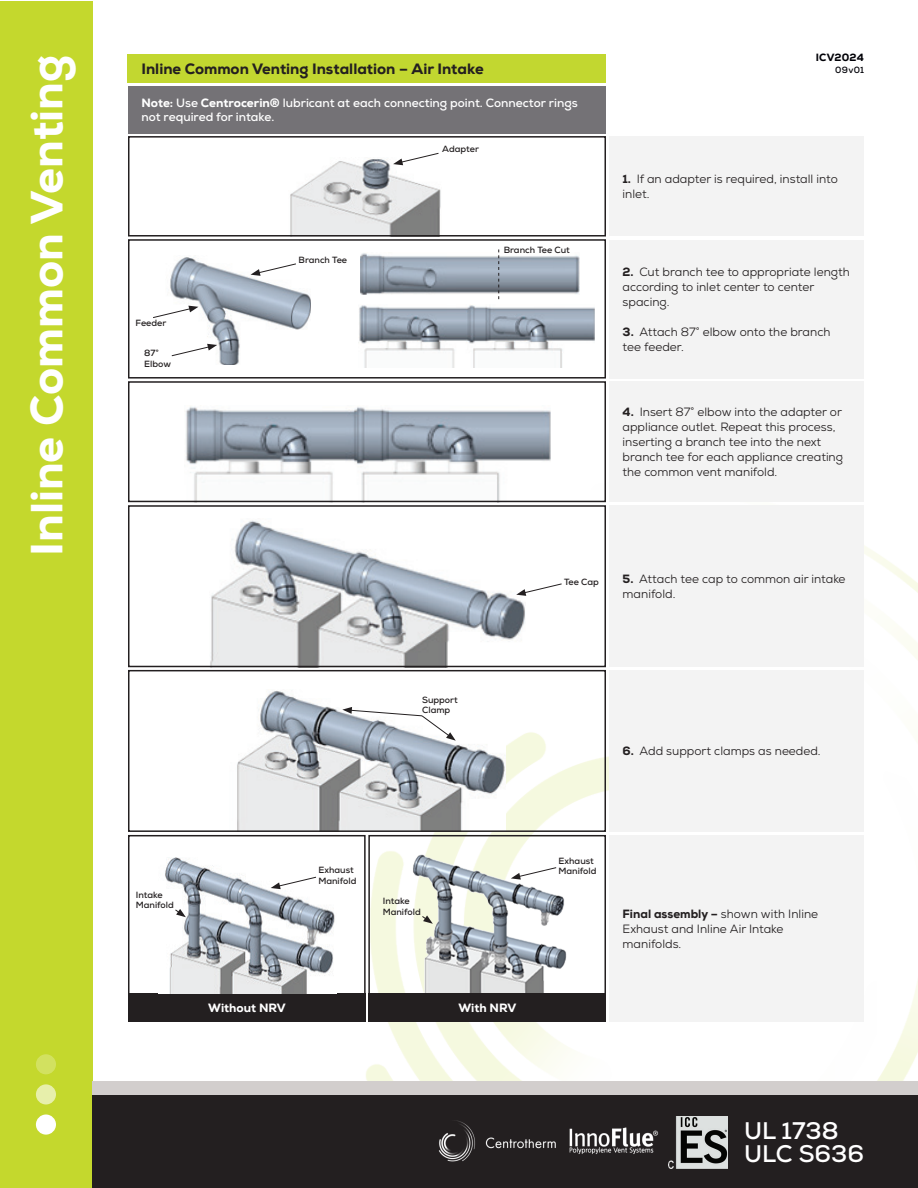
<style>
.page{position:relative;width:918px;height:1188px;background:#fff}
.page>*{position:absolute;margin:0;border:0;box-sizing:border-box;transform-origin:0 0}
.t1{font:800 45px "Nexa";color:#fff}
.t2{font:700 24px/23.2px "Nexa";color:#fff}
.t3{font:800 15px "Nexa";color:#231f20}
.t4{font:12px/15px "Nexa";color:#231f20}
.t5{font:700 12px/14.4px "Nexa";color:#fff}
.t6{font:800 12px "Nexa";color:#fff}
.t7{font:800 10.5px "Nexa";letter-spacing:.015em;color:#010107}
.t8{font:700 9px/10.8px "Nexa";color:#231f20}
.t9{font:700 9px "Nexa";letter-spacing:.025em;color:#010107}
.s1{font-weight:800}
</style>
<div class="page">
<img style="left:315px;top:448px;width:603px;height:633px">
<div style="left:0;top:1px;width:93px;height:1187px;background:#c4d82d"></div>
<div style="left:36px;top:1115px;width:20px;height:20px;background:#fff;border-radius:50%"></div>
<div style="left:36px;top:1084px;width:20px;height:20px;background:#e7efab;border-radius:50%"></div>
<div style="left:36px;top:1054px;width:20px;height:20px;background:#d2e160;border-radius:50%"></div>
<img style="left:401px;top:833px;width:173px;height:159px">
<img style="left:186px;top:406px;width:364px;height:93px">
<img style="left:210px;top:519px;width:315px;height:145px">
<div style="left:128px;top:54px;width:478px;height:28px;background:#c2d730"></div>
<img style="left:290px;top:158px;width:151px;height:76px">
<div style="left:128px;top:86px;width:478px;height:47px;background:#747276"></div>
<div style="left:128px;top:136px;width:478px;height:101px;border:2px solid #231f20"></div>
<div style="left:609px;top:136px;width:255px;height:100px;background:#f3f3f3"></div>
<div style="left:128px;top:239px;width:478px;height:140px;border:2px solid #231f20"></div>
<div style="left:609px;top:240px;width:255px;height:139px;background:#f3f3f3"></div>
<div style="left:128px;top:381px;width:478px;height:121px;border:2px solid #231f20"></div>
<div style="left:609px;top:382px;width:255px;height:120px;background:#f3f3f3"></div>
<div style="left:128px;top:505px;width:478px;height:162px;border:2px solid #231f20"></div>
<div style="left:609px;top:506px;width:255px;height:161px;background:#f3f3f3"></div>
<div style="left:93px;top:1095px;width:825px;height:93px;background:#231f20"></div>
<img style="left:439px;top:1120px;width:117px;height:42px">
<img style="left:569px;top:1127px;width:89px;height:27px">
<img style="left:669px;top:1116px;width:59px;height:52px">
<div style="left:93px;top:1081px;width:825px;height:14px;background:#d2cecd"></div>
<svg style="left:393px;top:152px;width:46px;height:13px"></svg>
<img style="left:237px;top:690px;width:268px;height:139px">
<img style="left:170px;top:257px;width:141px;height:108px">
<img style="left:360px;top:253px;width:219px;height:42px">
<img style="left:359px;top:305px;width:236px;height:62px">
<svg style="left:251px;top:263px;width:46px;height:13px"></svg>
<svg style="left:171px;top:344px;width:46px;height:13px"></svg>
<svg style="left:153px;top:306px;width:45px;height:13px"></svg>
<svg style="left:498px;top:249px;width:1px;height:50px"></svg>
<svg style="left:516px;top:583px;width:47px;height:13px"></svg>
<div style="left:128px;top:670px;width:478px;height:162px;border:2px solid #231f20"></div>
<div style="left:609px;top:670px;width:255px;height:162px;background:#f3f3f3"></div>
<svg style="left:342px;top:707px;width:114px;height:34px"></svg>
<div style="left:128px;top:835px;width:238px;height:160px;border:2px solid #231f20"></div>
<div style="left:368px;top:835px;width:238px;height:160px;border:2px solid #231f20"></div>
<div style="left:609px;top:835px;width:255px;height:187px;background:#f3f3f3"></div>
<div style="left:128px;top:994px;width:238px;height:28px;background:#231f20"></div>
<div style="left:368px;top:994px;width:238px;height:28px;background:#231f20"></div>
<img style="left:159px;top:858px;width:177px;height:136px">
<svg style="left:271px;top:876px;width:46px;height:13px"></svg>
<svg style="left:511px;top:867px;width:46px;height:13px"></svg>
<svg style="left:174px;top:909px;width:12px;height:8px"></svg>
<svg style="left:421px;top:915px;width:12px;height:9px"></svg>
<h1 class="t1" style="left:18px;top:556px;width:503px;rotate:-90deg">Inline Common Venting</h1>
<p class="t3" style="left:141px;top:59px;width:344px">Inline Common Venting Installation – Air Intake</p>
<p class="t5" style="left:141px;top:95px;width:438px"><span class="s1">Note:</span> Use <span class="s1">Centrocerin®</span> lubricant at each connecting point. Connector rings not required for intake.</p>
<p class="t8" style="left:442px;top:144px;width:38px">Adapter</p>
<p class="t8" style="left:504px;top:244px;width:68px">Branch Tee Cut</p>
<p class="t8" style="left:299px;top:254px;width:50px">Branch Tee</p>
<p class="t8" style="left:136px;top:317px;width:32px">Feeder</p>
<p class="t8" style="left:144px;top:348px;width:28px">87˚<br>Elbow</p>
<p class="t8" style="left:564px;top:576px;width:36px">Tee Cap</p>
<p class="t7" style="left:816px;top:51px;width:50px">ICV2024</p>
<p class="t9" style="left:835px;top:64px;width:30px">09v01</p>
<p class="t4" style="left:623px;top:171px;width:217px"><span class="s1">1.</span> If an adapter is required, install into inlet.</p>
<p class="t4" style="left:623px;top:264px;width:229px"><span class="s1">2.</span> Cut branch tee to appropriate length according to inlet center to center spacing.</p>
<p class="t4" style="left:623px;top:324px;width:209px"><span class="s1">3.</span> Attach 87° elbow onto the branch tee feeder.</p>
<p class="t4" style="left:623px;top:404px;width:222px"><span class="s1">4.</span> Insert 87° elbow into the adapter or appliance outlet. Repeat this process, inserting a branch tee into the next branch tee for each appliance creating the common vent manifold.</p>
<p class="t4" style="left:623px;top:571px;width:224px"><span class="s1">5.</span> Attach tee cap to common air intake manifold.</p>
<p class="t8" style="left:422px;top:694px;width:37px">Support<br>Clamp</p>
<p class="t4" style="left:623px;top:744px;width:200px"><span class="s1">6.</span> Add support clamps as needed.</p>
<p class="t8" style="left:318px;top:865px;width:39px">Exhaust<br>Manifold</p>
<p class="t8" style="left:136px;top:889px;width:39px">Intake<br>Manifold</p>
<p class="t8" style="left:383px;top:896px;width:39px">Intake<br>Manifold</p>
<p class="t6" style="left:208px;top:1000px;width:79px">Without NRV</p>
<p class="t6" style="left:458px;top:1000px;width:60px">With NRV</p>
<p class="t8" style="left:559px;top:855px;width:39px">Exhaust<br>Manifold</p>
<p class="t4" style="left:623px;top:906px;width:197px"><span class="s1">Final assembly –</span> shown with Inline<br>Exhaust and Inline Air Intake manifolds.</p>
<h2 class="t2" style="left:744px;top:1119px;width:121px">UL 1738<br>ULC S636</h2>
</div>
